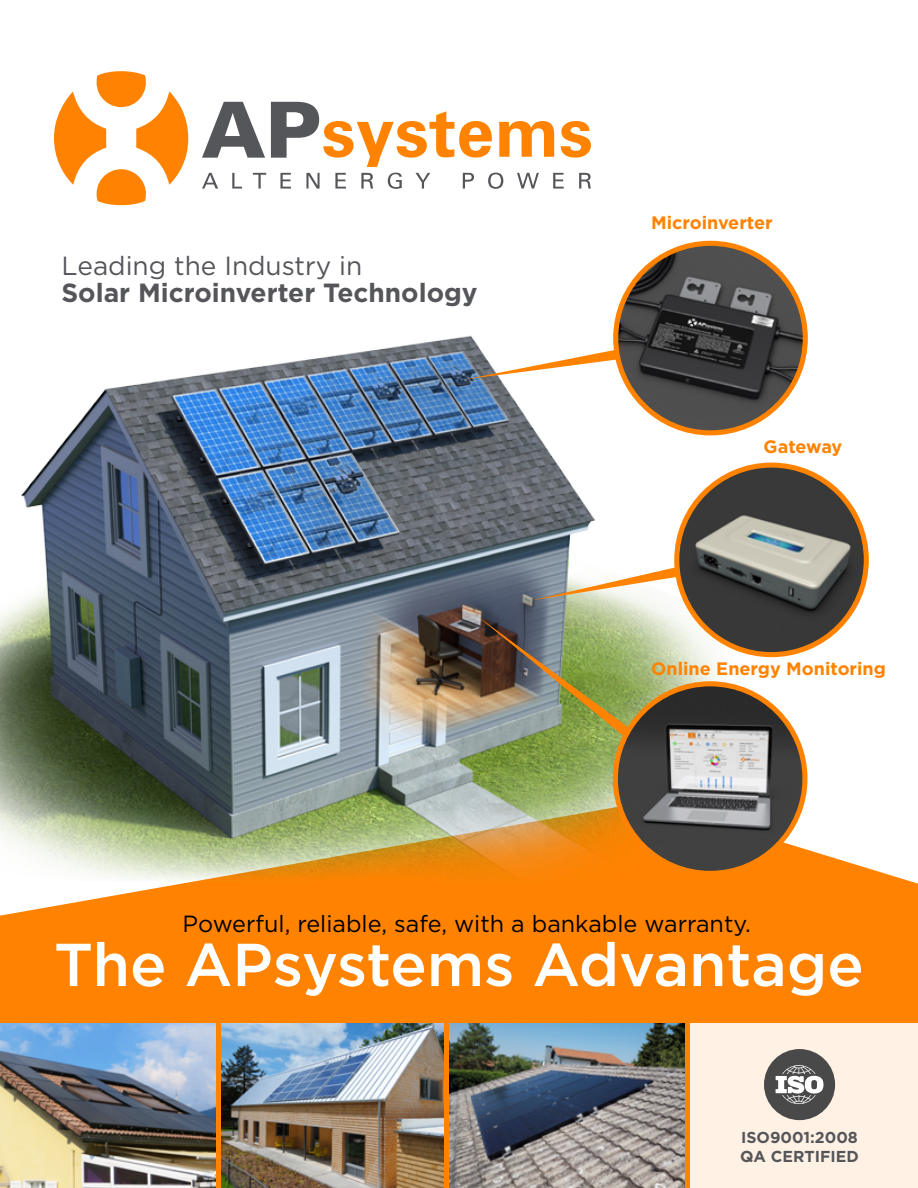
<style>
.page{position:relative;width:918px;height:1188px;background:#fff}
.page>*{position:absolute;margin:0;border:0;box-sizing:border-box;transform-origin:0 0}
.t1{font:500 60.45px "Gotham";color:#fff}
.t2{font:700 26.25px "Gotham";color:#55565a}
.t3{font:26.25px "Gotham";color:#55565a}
.t4{font:23.4px "Gotham";color:#000}
.t5{font:700 18px "Gotham";color:#ff8300}
.t6{font:700 15.9px/19px "Gotham";color:#55565a}
</style>
<div class="page">
<div style="left:0;top:937px;width:918px;height:251px;background:#ff8300"></div>
<svg style="left:0;top:881px;width:918px;height:56px;background:#fe8b11"></svg>
<img style="left:0;top:132px;width:909px;height:749px">
<div style="left:690px;top:1023px;width:228px;height:165px;background:#fff2e5"></div>
<svg style="left:54px;top:71px;width:134px;height:136px"></svg>
<svg style="left:202px;top:173px;width:389px;height:16px"></svg>
<svg style="left:202px;top:102px;width:290px;height:65px"></svg>
<svg style="left:561px;top:121px;width:30px;height:37px"></svg>
<svg style="left:499px;top:121px;width:55px;height:36px"></svg>
<img style="left:450px;top:1023px;width:235px;height:165px">
<img style="left:222px;top:1023px;width:221px;height:165px">
<img style="left:0;top:1023px;width:216px;height:165px">
<div style="left:764px;top:1049px;width:71px;height:71px;background:#494949;border-radius:50%"></div>
<svg style="left:776px;top:1065px;width:48px;height:39px"></svg>
<svg style="left:823px;top:311px;width:23px;height:16px"></svg>
<p class="t3" style="left:62px;top:249px;width:302px">Leading the Industry in</p>
<p class="t2" style="left:62px;top:276px;width:418px">Solar Microinverter Technology</p>
<p class="t5" style="left:651px;top:211px;width:123px">Microinverter</p>
<p class="t5" style="left:764px;top:435px;width:80px">Gateway</p>
<p class="t5" style="left:651px;top:657px;width:236px">Online Energy Monitoring</p>
<p class="t4" style="left:183px;top:908px;width:570px">Powerful, reliable, safe, with a bankable warranty.</p>
<h1 class="t1" style="left:54px;top:925px;width:811px">The APsystems Advantage</h1>
<p class="t6" style="left:740px;top:1128px;width:120px">ISO9001:2008<br>QA CERTIFIED</p>
</div>
